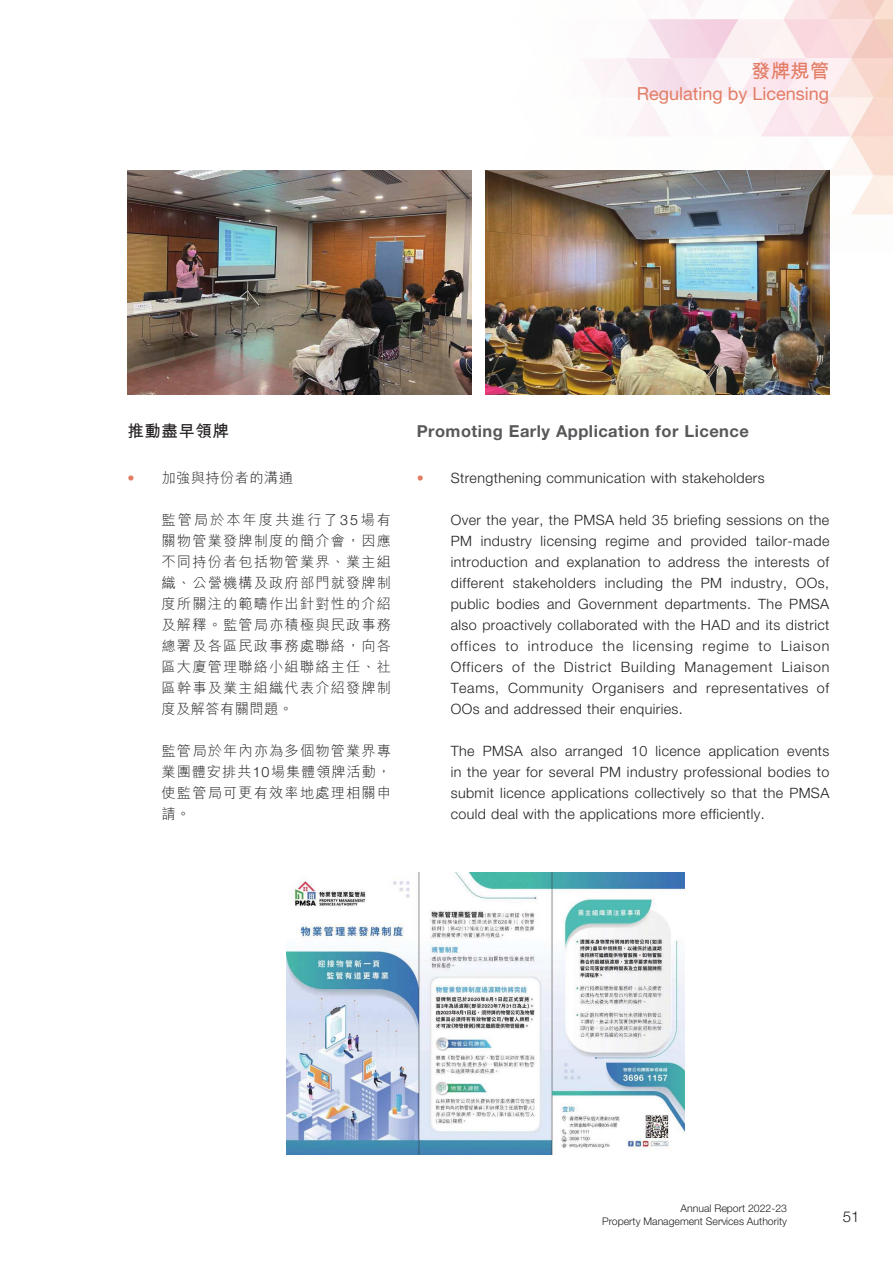
<style>
.page{position:relative;width:893px;height:1263px;background:#fff}
.page>*{position:absolute;margin:0;border:0;box-sizing:border-box;transform-origin:0 0}
.t1{font:700 19.5px "M Hei HK";color:#e37c64}
.t2{font:18px "Helvetica Neue";color:#e37c64}
.t3{font:700 16.5px "Helvetica Neue";letter-spacing:.03em;color:#57585a}
.t4{font:700 16.5px "M Hei HK";letter-spacing:.03em;color:#231f20}
.t5{font:300 15px "Helvetica Neue";color:#231f20}
.t6{font:300 14.25px/21px "Helvetica Neue";letter-spacing:.03em;color:#231f20;text-align:justify}
.t7{font:300 14.25px/21px "M Hei HK";letter-spacing:.08em;color:#231f20;text-align:justify}
.t8{font:300 14.25px "M Hei HK";letter-spacing:.03em;color:#231f20}
.t9{font:300 10.5px/12.6px "Helvetica Neue LT Std";color:#231f20;text-align:right}
.s1{font-family:"Helvetica Neue";color:#e37c64}
.s2{font-family:"Helvetica Neue"}
.s3{color:#e37c64}
</style>
<div class="page">
<img style="left:597px;top:0;width:296px;height:256px">
<img style="left:128px;top:170px;width:343px;height:225px">
<img style="left:485px;top:170px;width:344px;height:225px">
<img style="left:286px;top:873px;width:399px;height:281px">
<h1 class="t1" style="left:751px;top:57px;width:79px">發牌規管</h1>
<p class="t2" style="left:637px;top:78px;width:194px">Regulating by Licensing</p>
<p class="t4" style="left:128px;top:419px;width:103px">推動盡早領牌</p>
<p class="t8" style="left:128px;top:471px;width:167px"><span class="s1">•</span> 加強與持份者的溝通</p>
<p class="t7" style="left:162px;top:509px;width:231px">監管局於本年度共進行了<span class="s2">35</span>場有關物管業發牌制度的簡介會，因應不同持份者包括物管業界、業主組織、公營機構及政府部門就發牌制度所關注的範疇作出針對性的介紹及解釋。監管局亦積極與民政事務總署及各區民政事務處聯絡，向各區大廈管理聯絡小組聯絡主任、社區幹事及業主組織代表介紹發牌制度及解答有關問題。</p>
<p class="t7" style="left:162px;top:740px;width:231px">監管局於年內亦為多個物管業界專業團體安排共<span class="s2">10</span>場集體領牌活動，使監管局可更有效率地處理相關申請。</p>
<p class="t3" style="left:417px;top:416px;width:334px">Promoting Early Application for Licence</p>
<p class="t6" style="left:417px;top:467px;width:349px"><span class="s3">•</span> Strengthening communication with stakeholders</p>
<p class="t6" style="left:451px;top:509px;width:380px">Over the year, the PMSA held 35 briefing sessions on the PM industry licensing regime and provided tailor-made introduction and explanation to address the interests of different stakeholders including the PM industry, OOs, public bodies and Government departments. The PMSA also proactively collaborated with the HAD and its district offices to introduce the licensing regime to Liaison Officers of the District Building Management Liaison Teams, Community Organisers and representatives of OOs and addressed their enquiries.</p>
<p class="t6" style="left:451px;top:740px;width:380px">The PMSA also arranged 10 licence application events in the year for several PM industry professional bodies to submit licence applications collectively so that the PMSA could deal with the applications more efficiently.</p>
<p class="t9" style="left:602px;top:1202px;width:186px">Annual Report 2022-23<br>Property Management Services Authority</p>
<p class="t5" style="left:843px;top:1204px;width:18px">51</p>
</div>
